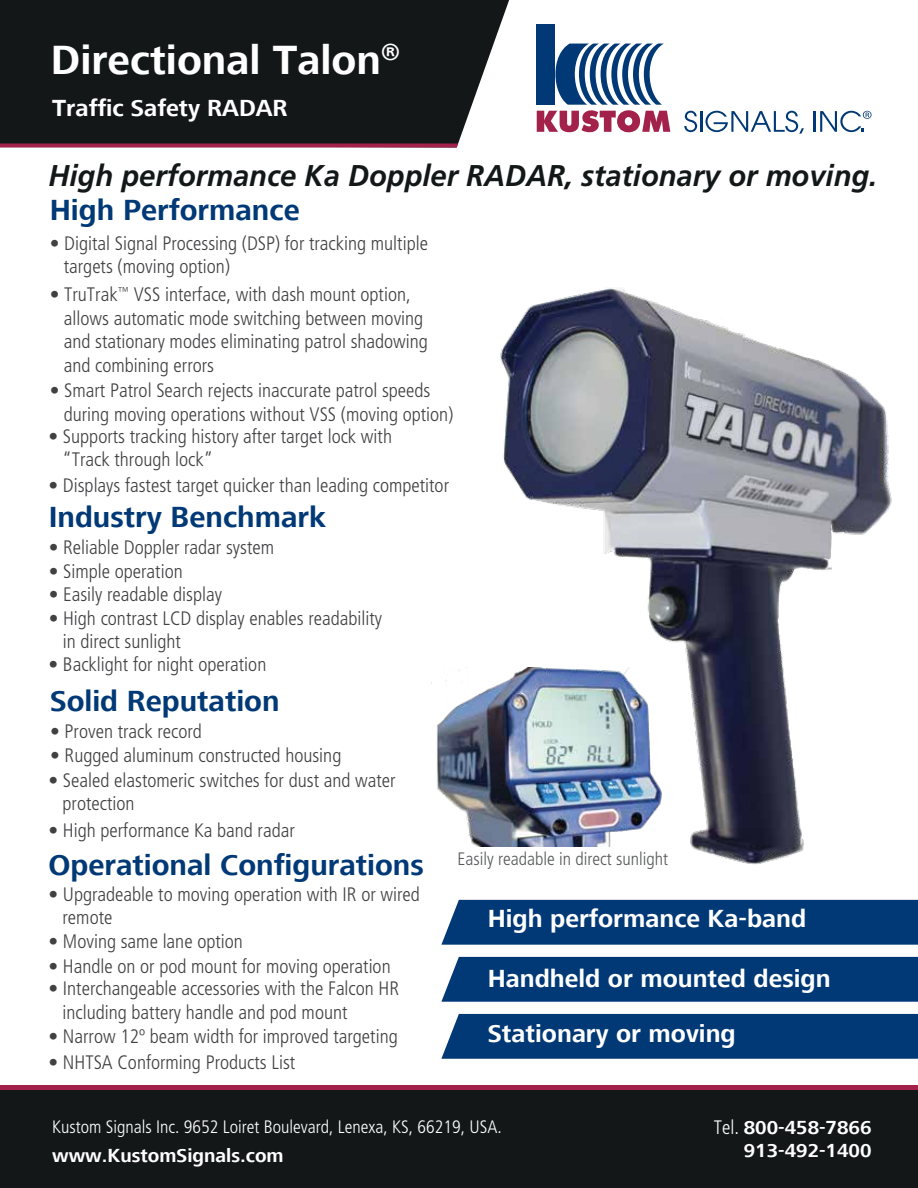
<style>
.page{position:relative;width:918px;height:1188px;background:#fff}
.page>*{position:absolute;margin:0;border:0;box-sizing:border-box;transform-origin:0 0}
.t1{font:700 42px "Frutiger Next LT";color:#fff}
.t2{font:700 30px "Frutiger Next LT";color:#003976}
.t3{font:italic 700 30px "Frutiger LT Std";color:#121718}
.t4{font:700 25.5px "Frutiger Next LT";color:#fff}
.t5{font:700 24px "Frutiger Next LT";color:#fff}
.t6{font:300 condensed 19.5px/23.4px "Frutiger LT Std";color:#414042}
.t7{font:700 19.5px/23.4px "Frutiger Next LT";color:#fff;text-align:right}
.t8{font:300 condensed 18px "Frutiger LT Std";color:#fff}
.t9{font:300 condensed 18px "Frutiger LT Std";color:#58595b}
.s1{font-family:"Frutiger LT Std";font-weight:300;font-stretch:condensed}
</style>
<div class="page">
<img style="left:492px;top:288px;width:400px;height:576px">
<div style="left:0;top:0;width:509px;height:144px;background:#131718"></div>
<svg style="left:0;top:144px;width:458px;height:4px;background:#aa395d"></svg>
<div style="left:0;top:1085px;width:918px;height:103px;background:#131718"></div>
<div style="left:537px;top:24px;width:18px;height:81px;background:#003976"></div>
<svg style="left:537px;top:44px;width:133px;height:89px"></svg>
<svg style="left:684px;top:111px;width:13px;height:21px"></svg>
<hr style="left:700px;top:111px;width:2px;height:21px;background:#003976">
<svg style="left:705px;top:111px;width:99px;height:23px"></svg>
<hr style="left:813px;top:111px;width:3px;height:21px;background:#003976">
<svg style="left:820px;top:111px;width:51px;height:21px"></svg>
<div style="left:441px;top:1014px;width:477px;height:45px;background:#003976"></div>
<div style="left:441px;top:957px;width:477px;height:45px;background:#003976"></div>
<div style="left:441px;top:900px;width:477px;height:45px;background:#003976"></div>
<div style="left:0;top:1085px;width:918px;height:5px;background:#a2224b"></div>
<img style="left:437px;top:667px;width:226px;height:179px">
<h1 class="t1" style="left:51px;top:37px;width:350px">Directional Talon<sup>®</sup></h1>
<p class="t5" style="left:52px;top:94px;width:237px">Traffic Safety RADAR</p>
<h2 class="t3" style="left:49px;top:158px;width:830px">High performance Ka Doppler RADAR, stationary or moving.</h2>
<h2 class="t2" style="left:50px;top:194px;width:251px">High Performance</h2>
<p class="t6" style="left:64px;top:232px;width:366px;text-indent:-14px">• Digital Signal Processing (DSP) for tracking multiple targets (moving option)</p>
<p class="t6" style="left:64px;top:283px;width:366px;text-indent:-14px">• TruTrak<sup>™</sup> VSS interface, with dash mount option, allows automatic mode switching between moving and stationary modes eliminating patrol shadowing and combining errors</p>
<p class="t6" style="left:64px;top:379px;width:391px;text-indent:-14px">• Smart Patrol Search rejects inaccurate patrol speeds during moving operations without VSS (moving option)</p>
<p class="t6" style="left:63px;top:425px;width:331px;text-indent:-14px">• Supports tracking history after target lock with “Track through lock”</p>
<p class="t6" style="left:49px;top:474px;width:402px">• Displays fastest target quicker than leading competitor</p>
<h2 class="t2" style="left:49px;top:501px;width:279px">Industry Benchmark</h2>
<p class="t6" style="left:49px;top:536px;width:227px">• Reliable Doppler radar system</p>
<p class="t6" style="left:49px;top:583px;width:175px">• Easily readable display</p>
<p class="t6" style="left:49px;top:559px;width:136px">• Simple operation</p>
<p class="t6" style="left:63px;top:607px;width:321px;text-indent:-14px">• High contrast LCD display enables readability in direct sunlight</p>
<p class="t6" style="left:49px;top:653px;width:219px">• Backlight for night operation</p>
<h2 class="t2" style="left:50px;top:685px;width:231px">Solid Reputation</h2>
<p class="t6" style="left:50px;top:744px;width:293px">• Rugged aluminum constructed housing</p>
<p class="t6" style="left:50px;top:720px;width:153px">• Proven track record</p>
<p class="t6" style="left:63px;top:769px;width:334px;text-indent:-14px">• Sealed elastomeric switches for dust and water protection</p>
<p class="t6" style="left:49px;top:819px;width:248px">• High performance Ka band radar</p>
<h2 class="t2" style="left:49px;top:848px;width:377px">Operational Configurations</h2>
<p class="t6" style="left:63px;top:883px;width:359px;text-indent:-14px">• Upgradeable to moving operation with IR or wired remote</p>
<p class="t6" style="left:49px;top:930px;width:196px">• Moving same lane option</p>
<p class="t6" style="left:49px;top:955px;width:344px">• Handle on or pod mount for moving operation</p>
<p class="t6" style="left:63px;top:977px;width:338px;text-indent:-14px">• Interchangeable accessories with the Falcon HR including battery handle and pod mount</p>
<p class="t6" style="left:49px;top:1025px;width:351px">• Narrow 12º beam width for improved targeting</p>
<p class="t6" style="left:49px;top:1051px;width:248px">• NHTSA Conforming Products List</p>
<p class="t9" style="left:457px;top:849px;width:212px">Easily readable in direct sunlight</p>
<h3 class="t4" style="left:488px;top:904px;width:320px">High performance Ka-band</h3>
<h3 class="t4" style="left:488px;top:965px;width:344px">Handheld or mounted design</h3>
<h3 class="t4" style="left:488px;top:1020px;width:249px">Stationary or moving</h3>
<p class="t8" style="left:52px;top:1116px;width:451px">Kustom Signals Inc. 9652 Loiret Boulevard, Lenexa, KS, 66219, USA.</p>
<p class="t7" style="left:52px;top:1144px;width:233px">www.KustomSignals.com</p>
<p class="t7" style="left:714px;top:1116px;width:159px"><span class="s1">Tel.</span> 800-458-7866<br>913-492-1400</p>
</div>
